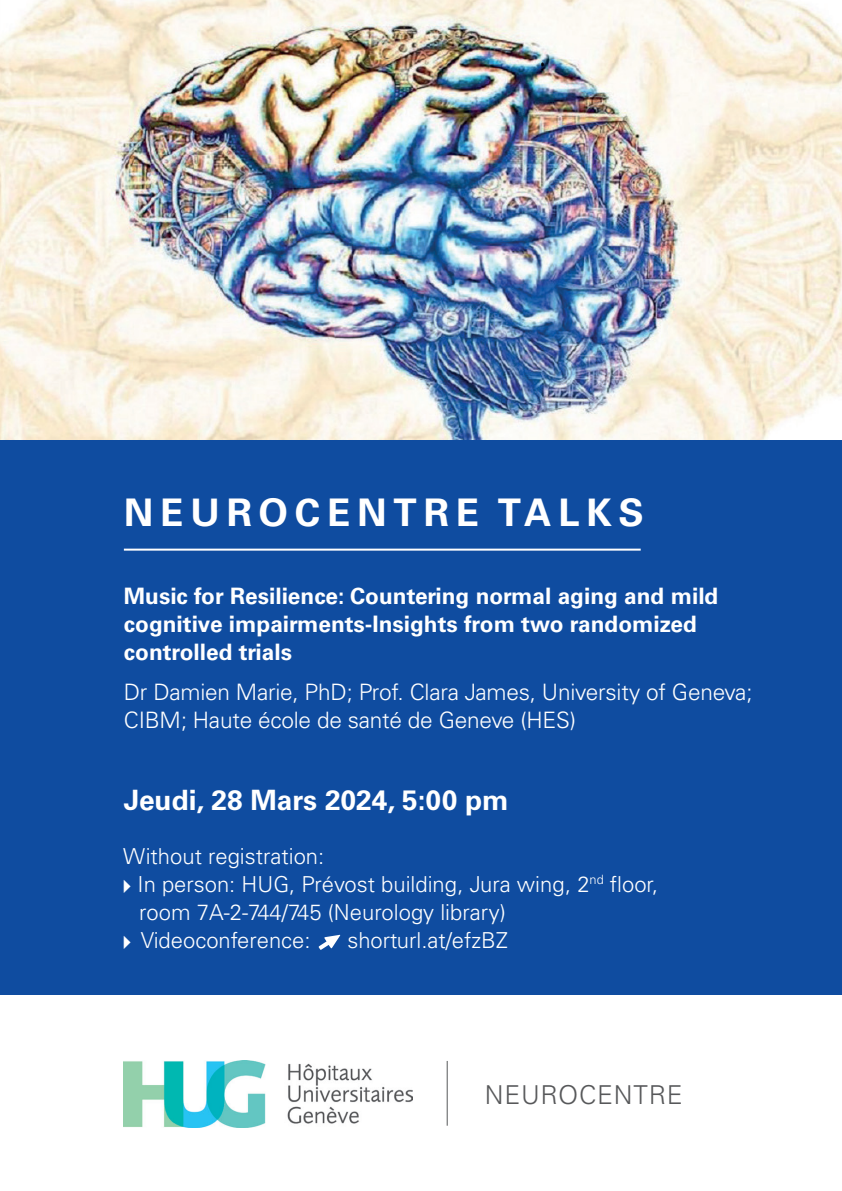
<style>
.page{position:relative;width:842px;height:1191px;background:#fff}
.page>*{position:absolute;margin:0;border:0;box-sizing:border-box;transform-origin:0 0}
.t1{font:700 38px "Univers";letter-spacing:.18em;color:#fff}
.t2{font:700 28px "Univers";color:#fff}
.t3{font:300 26px "Univers";letter-spacing:.03em;color:#57585a}
.t4{font:700 22.6px/28px "Univers";color:#fff}
.t5{font:300 22.6px/28px "Univers";letter-spacing:-.01em;color:#fff}
.t6{font:300 22px/28px "Univers";color:#fff}
</style>
<div class="page">
<div style="left:0;top:439px;width:842px;height:556px;background:#0f4ca0"></div>
<svg style="left:318px;top:934px;width:22px;height:16px"></svg>
<img style="left:123px;top:1061px;width:289px;height:66px">
<hr style="left:447px;top:1061px;width:1px;height:64px;background:#57585a">
<img style="left:0;top:0;width:842px;height:439px">
<hr style="left:124px;top:548px;width:517px;height:2px;background:#fff">
<h1 class="t1" style="left:124px;top:490px;width:521px">NEUROCENTRE TALKS</h1>
<p class="t4" style="left:124px;top:582px;width:596px">Music for Resilience: Countering normal aging and mild cognitive impairments-Insights from two randomized controlled trials</p>
<p class="t5" style="left:124px;top:678px;width:630px">Dr Damien Marie, PhD; Prof. Clara James, University of Geneva;<br>CIBM; Haute école de santé de Geneve (HES)</p>
<p class="t2" style="left:124px;top:783px;width:386px">Jeudi, 28 Mars 2024, 5:00 pm</p>
<p class="t6" style="left:123px;top:842px;width:202px">Without registration:</p>
<p class="t6" style="left:139px;top:870px;width:521px;text-indent:-16px">◆ In person: HUG, Prévost building, Jura wing, 2<sup>nd</sup> floor, room 7A-2-744/745 (Neurology library)</p>
<p class="t6" style="left:123px;top:926px;width:189px">◆ Videoconference:</p>
<p class="t6" style="left:347px;top:926px;width:162px">shorturl.at/efzBZ</p>
<p class="t3" style="left:485px;top:1078px;width:199px">NEUROCENTRE</p>
</div>
